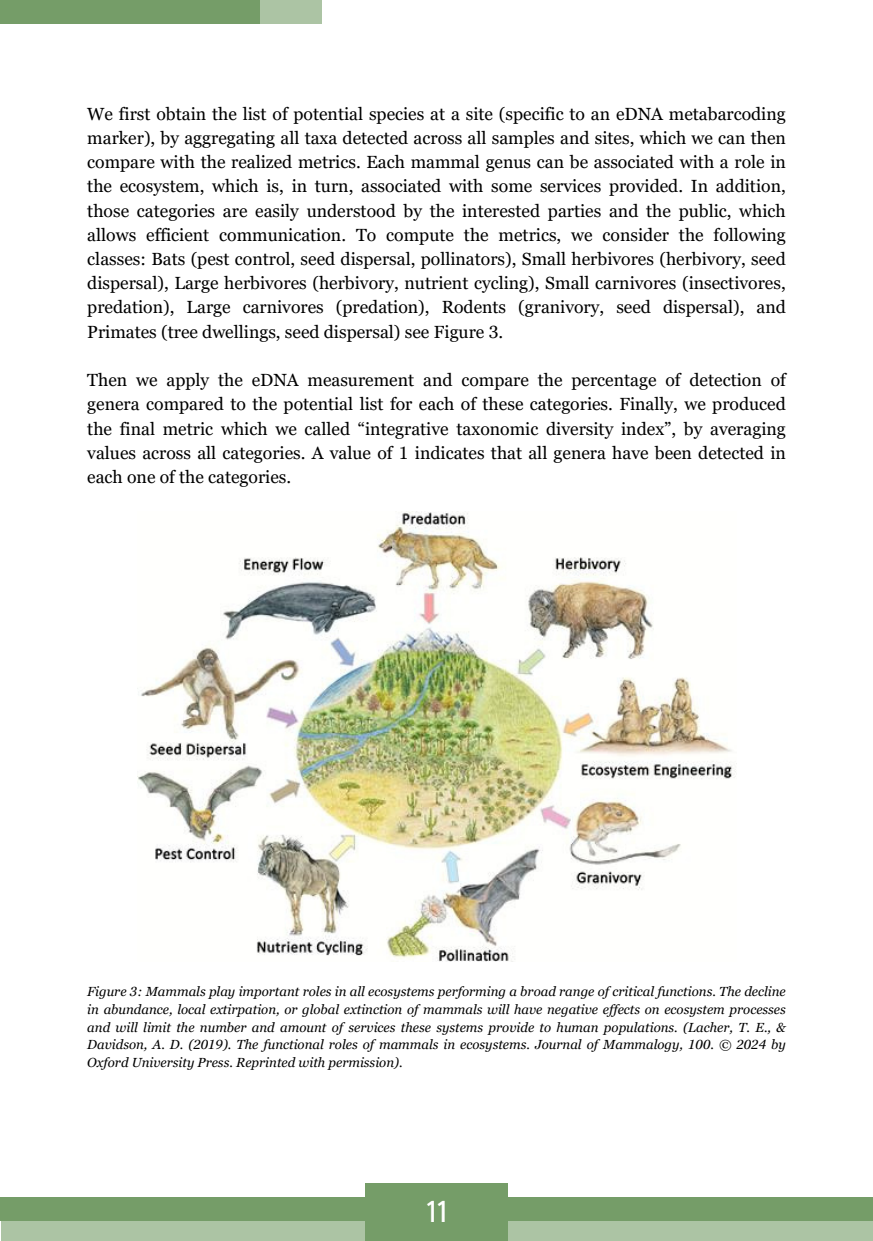
<style>
.page{position:relative;width:873px;height:1241px;background:#fff}
.page>*{position:absolute;margin:0;border:0;box-sizing:border-box;transform-origin:0 0}
.t1{font:29.4px "WWF";color:#fff}
.t2{font:17.68px/24.2px "Georgia Pro";color:#000;text-align:justify}
.t3{font:italic 13.12px/17.7px "Georgia Pro";color:#000;text-align:justify}
</style>
<div class="page">
<div style="left:1px;top:1197px;width:872px;height:43px;background:#acc4a4"></div>
<div style="left:437px;top:1197px;width:436px;height:23px;background:#759d68"></div>
<div style="left:0;top:1197px;width:437px;height:23px;background:#759d68"></div>
<div style="left:365px;top:1182px;width:143px;height:58px;background:#759d68"></div>
<div style="left:0;top:0;width:259px;height:23px;background:#759d68"></div>
<svg style="left:259px;top:0;width:63px;height:23px"></svg>
<img style="left:137px;top:512px;width:599px;height:449px">
<h1 class="t2" style="left:87px;top:101px;width:700px">We first obtain the list of potential species at a site (specific to an eDNA metabarcoding marker), by aggregating all taxa detected across all samples and sites, which we can then compare with the realized metrics. Each mammal genus can be associated with a role in the ecosystem, which is, in turn, associated with some services provided. In addition, those categories are easily understood by the interested parties and the public, which allows efficient communication. To compute the metrics, we consider the following classes: Bats (pest control, seed dispersal, pollinators), Small herbivores (herbivory, seed dispersal), Large herbivores (herbivory, nutrient cycling), Small carnivores (insectivores, predation), Large carnivores (predation), Rodents (granivory, seed dispersal), and Primates (tree dwellings, seed dispersal) see Figure 3.</h1>
<h1 class="t2" style="left:87px;top:368px;width:700px">Then we apply the eDNA measurement and compare the percentage of detection of genera compared to the potential list for each of these categories. Finally, we produced the final metric which we called “integrative taxonomic diversity index”, by averaging values across all categories. A value of 1 indicates that all genera have been detected in each one of the categories.</h1>
<p class="t3" style="left:87px;top:982px;width:700px">Figure 3: Mammals play important roles in all ecosystems performing a broad range of critical functions. The decline in abundance, local extirpation, or global extinction of mammals will have negative effects on ecosystem processes and will limit the number and amount of services these systems provide to human populations. (Lacher, T. E., &amp; Davidson, A. D. (2019). The functional roles of mammals in ecosystems. Journal of Mammalogy, 100. © 2024 by Oxford University Press. Reprinted with permission).</p>
<p class="t1" style="left:426px;top:1186px;width:23px">11</p>
</div>
